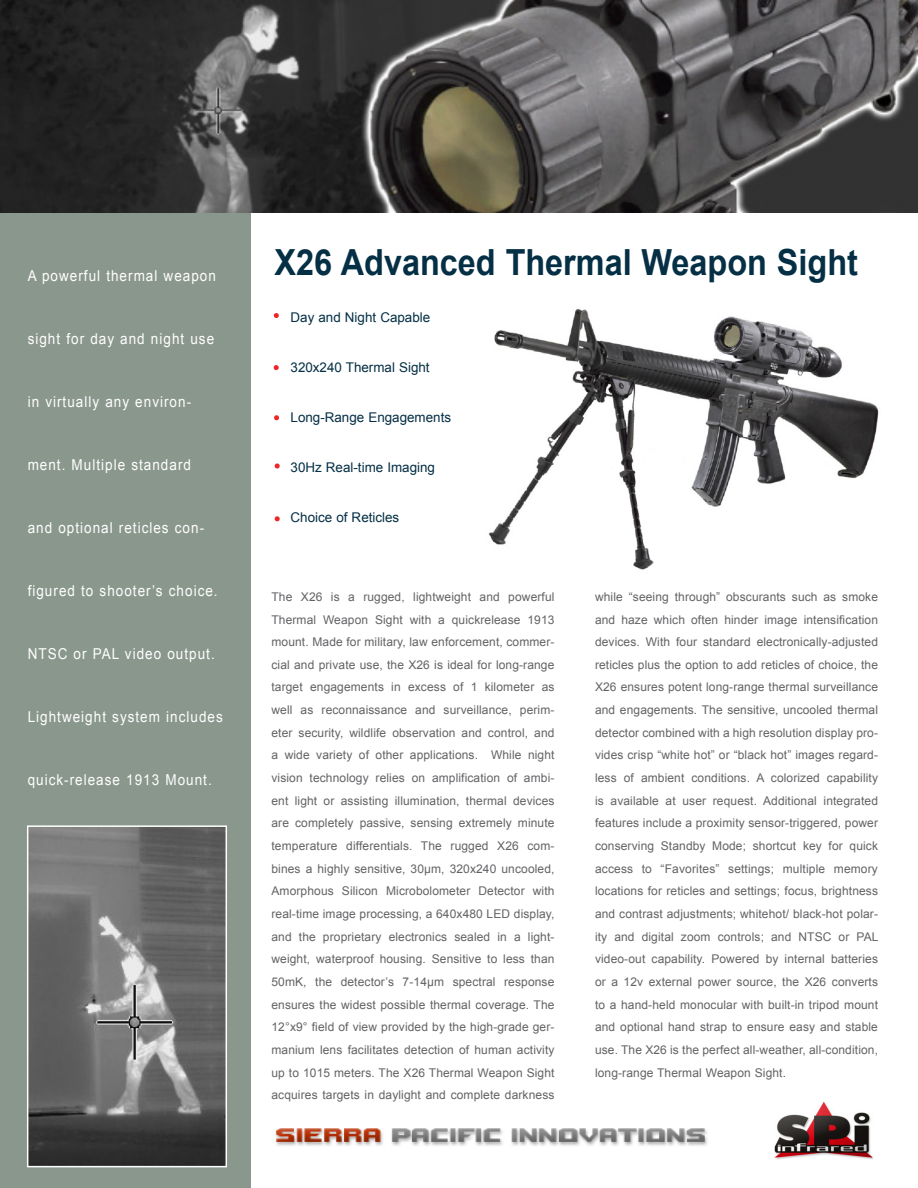
<style>
.page{position:relative;width:918px;height:1188px;background:#fff}
.page>*{position:absolute;margin:0;border:0;box-sizing:border-box;transform-origin:0 0}
.t1{font:700 36px "Arial";color:#052f45;scale:.9 1}
.t2{font:15px "Arial";letter-spacing:.075em;color:#fff;scale:.9 1}
.t3{font:13.35px "Arial";color:#052f45}
.t4{font:12px/22.6px "Arial";letter-spacing:.01em;color:#636366;text-align:justify}
</style>
<div class="page">
<img style="left:774px;top:1101px;width:100px;height:59px">
<div style="left:0;top:0;width:250px;height:1188px;background:#8a978d"></div>
<svg style="left:274px;top:313px;width:5px;height:5px"></svg>
<svg style="left:274px;top:415px;width:5px;height:5px"></svg>
<svg style="left:275px;top:463px;width:5px;height:6px"></svg>
<svg style="left:274px;top:365px;width:5px;height:5px"></svg>
<img style="left:276px;top:1128px;width:431px;height:18px">
<img style="left:0;top:0;width:918px;height:213px">
<img style="left:30px;top:828px;width:194px;height:336px">
<div style="left:27px;top:825px;width:200px;height:342px;border:2px solid #fff"></div>
<svg style="left:275px;top:516px;width:5px;height:5px"></svg>
<img style="left:488px;top:309px;width:391px;height:261px">
<p class="t2" style="left:28px;top:265px;width:211px">A powerful thermal weapon</p>
<p class="t2" style="left:28px;top:328px;width:209px">sight for day and night use</p>
<p class="t2" style="left:28px;top:391px;width:183px">in virtually any environ-</p>
<p class="t2" style="left:28px;top:454px;width:183px">ment. Multiple standard</p>
<p class="t2" style="left:28px;top:517px;width:198px">and optional reticles con-</p>
<p class="t2" style="left:28px;top:580px;width:213px">figured to shooter’s choice.</p>
<p class="t2" style="left:28px;top:643px;width:209px">NTSC or PAL video output.</p>
<p class="t2" style="left:28px;top:706px;width:218px">Lightweight system includes</p>
<p class="t2" style="left:28px;top:769px;width:206px">quick-release 1913 Mount.</p>
<p class="t1" style="left:275px;top:239px;width:650px">X26 Advanced Thermal Weapon Sight</p>
<p class="t3" style="left:291px;top:308px;width:141px">Day and Night Capable</p>
<p class="t3" style="left:291px;top:358px;width:141px">320x240 Thermal Sight</p>
<p class="t3" style="left:291px;top:408px;width:162px">Long-Range Engagements</p>
<p class="t3" style="left:291px;top:458px;width:146px">30Hz Real-time Imaging</p>
<p class="t3" style="left:291px;top:508px;width:110px">Choice of Reticles</p>
<p class="t4" style="left:272px;top:585px;width:285px">The X26 is a rugged, lightweight and powerful Thermal Weapon Sight with a quickrelease 1913 mount. Made for military, law enforcement, commer&shy;cial and private use, the X26 is ideal for long-range target engagements in excess of 1 kilometer as well as reconnaissance and surveillance, perim&shy;eter security, wildlife observation and control, and a wide variety of other applications. While night vision technology relies on amplification of ambi&shy;ent light or assisting illumination, thermal devices are completely passive, sensing extremely minute temperature differentials. The rugged X26 com&shy;bines a highly sensitive, 30μm, 320x240 uncooled, Amorphous Silicon Microbolometer Detector with real-time image processing, a 640x480 LED display, and the proprietary electronics sealed in a light&shy;weight, waterproof housing. Sensitive to less than 50mK, the detector’s 7-14μm spectral response ensures the widest possible thermal coverage. The 12°x9° field of view provided by the high-grade ger&shy;manium lens facilitates detection of human activity up to 1015 meters. The X26 Thermal Weapon Sight acquires targets in daylight and complete darkness</p>
<p class="t4" style="left:595px;top:585px;width:285px">while “seeing through” obscurants such as smoke and haze which often hinder image intensification devices. With four standard electronically-adjusted reticles plus the option to add reticles of choice, the X26 ensures potent long-range thermal surveillance and engagements. The sensitive, uncooled thermal detector combined with a high resolution display pro&shy;vides crisp “white hot” or “black hot” images regard&shy;less of ambient conditions. A colorized capability is available at user request. Additional integrated features include a proximity sensor-triggered, power conserving Standby Mode; shortcut key for quick access to “Favorites” settings; multiple memory locations for reticles and settings; focus, brightness and contrast adjustments; whitehot/ black-hot polar&shy;ity and digital zoom controls; and NTSC or PAL video-out capability. Powered by internal batteries or a 12v external power source, the X26 converts to a hand-held monocular with built-in tripod mount and optional hand strap to ensure easy and stable use. The X26 is the perfect all-weather, all-condition, long-range Thermal Weapon Sight.</p>
</div>
